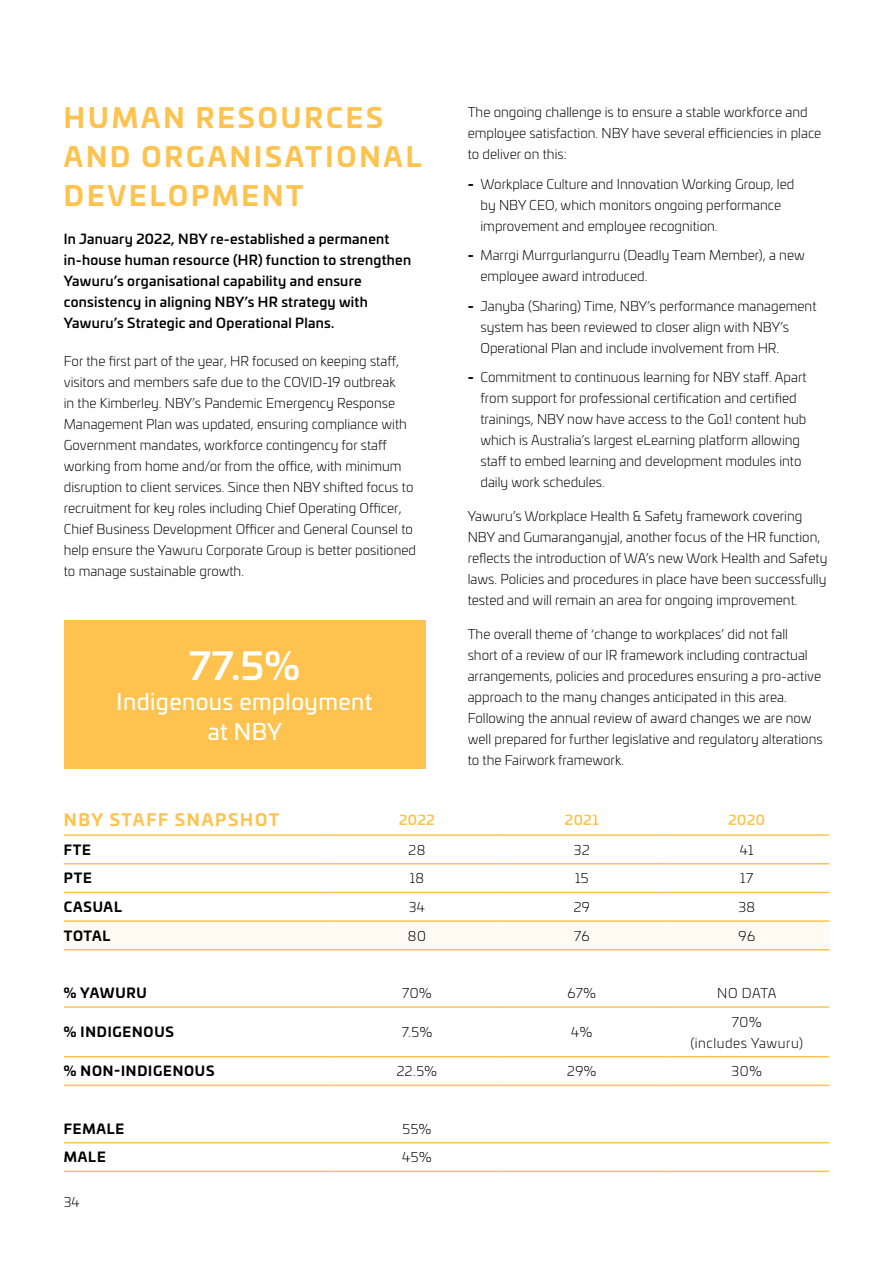
<style>
.page{position:relative;width:893px;height:1263px;background:#fff}
.page>*{position:absolute;margin:0;border:0;box-sizing:border-box;transform-origin:0 0}
.t1{font:500 37.5px "Univia Pro";color:#fff}
.t2{font:700 27px/39px "Univia Pro";letter-spacing:.11em;color:#fec34e}
.t3{font:22.5px/30px "Univia Pro";letter-spacing:.02em;color:#fff;text-align:center}
.t4{font:700 16.5px "Univia Pro";letter-spacing:.11em;color:#fec34e}
.t5{font:300 13.5px/21px "Univia Pro";color:#000}
.t6{font:500 13.5px/21px "Univia Pro";letter-spacing:.02em;color:#000}
.t7{font:700 13.5px "Univia Pro";letter-spacing:.06em;color:#000}
.t8{font:300 13.5px/21px "Univia Pro";letter-spacing:.04em;color:#000;text-align:center}
.t9{font:500 13.5px "Univia Pro";letter-spacing:.05em;color:#fec34e}
.s1{font-weight:700}
</style>
<div class="page">
<div style="left:64px;top:922px;width:765px;height:27px;background:#fffaf2"></div>
<hr style="left:64px;top:834px;width:270px;height:2px;background:#fec34e">
<hr style="left:334px;top:834px;width:165px;height:2px;background:#fec34e">
<hr style="left:499px;top:834px;width:165px;height:2px;background:#fec34e">
<hr style="left:664px;top:834px;width:165px;height:2px;background:#fec34e">
<hr style="left:64px;top:863px;width:270px;height:1px;background:#fec34e">
<hr style="left:334px;top:863px;width:165px;height:1px;background:#fec34e">
<hr style="left:499px;top:863px;width:165px;height:1px;background:#fec34e">
<hr style="left:664px;top:863px;width:165px;height:1px;background:#fec34e">
<hr style="left:64px;top:892px;width:270px;height:1px;background:#fec34e">
<hr style="left:334px;top:892px;width:165px;height:1px;background:#fec34e">
<hr style="left:499px;top:892px;width:165px;height:1px;background:#fec34e">
<hr style="left:664px;top:892px;width:165px;height:1px;background:#fec34e">
<hr style="left:64px;top:920px;width:270px;height:2px;background:#fec34e">
<hr style="left:334px;top:920px;width:165px;height:2px;background:#fec34e">
<hr style="left:499px;top:920px;width:165px;height:2px;background:#fec34e">
<hr style="left:664px;top:920px;width:165px;height:2px;background:#fec34e">
<hr style="left:64px;top:949px;width:270px;height:1px;background:#fec34e">
<hr style="left:334px;top:949px;width:165px;height:1px;background:#fec34e">
<hr style="left:499px;top:949px;width:165px;height:1px;background:#fec34e">
<hr style="left:664px;top:949px;width:165px;height:1px;background:#fec34e">
<hr style="left:64px;top:1006px;width:270px;height:2px;background:#fec34e">
<hr style="left:334px;top:1006px;width:165px;height:2px;background:#fec34e">
<hr style="left:499px;top:1006px;width:165px;height:2px;background:#fec34e">
<hr style="left:664px;top:1006px;width:165px;height:2px;background:#fec34e">
<hr style="left:64px;top:1056px;width:270px;height:1px;background:#fec34e">
<hr style="left:334px;top:1056px;width:165px;height:1px;background:#fec34e">
<hr style="left:499px;top:1056px;width:165px;height:1px;background:#fec34e">
<hr style="left:664px;top:1056px;width:165px;height:1px;background:#fec34e">
<hr style="left:64px;top:1085px;width:270px;height:1px;background:#fec34e">
<hr style="left:334px;top:1085px;width:165px;height:1px;background:#fec34e">
<hr style="left:499px;top:1085px;width:165px;height:1px;background:#fec34e">
<hr style="left:664px;top:1085px;width:165px;height:1px;background:#fec34e">
<hr style="left:64px;top:1142px;width:270px;height:1px;background:#fec34e">
<hr style="left:334px;top:1142px;width:165px;height:1px;background:#fec34e">
<hr style="left:499px;top:1142px;width:165px;height:1px;background:#fec34e">
<hr style="left:664px;top:1142px;width:165px;height:1px;background:#fec34e">
<hr style="left:64px;top:1170px;width:270px;height:2px;background:#fec34e">
<hr style="left:334px;top:1170px;width:165px;height:2px;background:#fec34e">
<hr style="left:499px;top:1170px;width:165px;height:2px;background:#fec34e">
<hr style="left:664px;top:1170px;width:165px;height:2px;background:#fec34e">
<div style="left:64px;top:621px;width:361px;height:148px;background:#fec34e"></div>
<h2 class="t2" style="left:64px;top:96px;width:359px">HUMAN RESOURCES<br>AND ORGANISATIONAL<br>DEVELOPMENT</h2>
<p class="t6" style="left:64px;top:228px;width:349px">In January 2022, NBY re-established a permanent in-house human resource (HR) function to strengthen Yawuru’s organisational capability and ensure consistency in aligning NBY’s HR strategy with Yawuru’s Strategic and Operational Plans.</p>
<p class="t5" style="left:64px;top:350px;width:354px">For the first part of the year, HR focused on keeping staff, visitors and members safe due to the COVID-19 outbreak<br>in the Kimberley. NBY’s Pandemic Emergency Response Management Plan was updated, ensuring compliance with Government mandates, workforce contingency for staff working from home and/or from the office, with minimum disruption to client services. Since then NBY shifted focus to recruitment for key roles including Chief Operating Officer, Chief Business Development Officer and General Counsel to help ensure the Yawuru Corporate Group is better positioned to manage sustainable growth.</p>
<h1 class="t1" style="left:189px;top:637px;width:112px">77.5%</h1>
<h3 class="t3" style="left:117px;top:685px;width:257px">Indigenous employment at NBY</h3>
<p class="t5" style="left:468px;top:101px;width:355px">The ongoing challenge is to ensure a stable workforce and employee satisfaction. NBY have several efficiencies in place to deliver on this:</p>
<p class="t5" style="left:480px;top:173px;width:315px;text-indent:-13px"><span class="s1">-</span> Workplace Culture and Innovation Working Group, led by NBY CEO, which monitors ongoing performance improvement and employee recognition.</p>
<p class="t5" style="left:480px;top:244px;width:326px;text-indent:-13px"><span class="s1">-</span> Marrgi Murrgurlangurru (Deadly Team Member), a new employee award introduced.</p>
<p class="t5" style="left:480px;top:295px;width:337px;text-indent:-13px"><span class="s1">-</span> Janyba (Sharing) Time, NBY’s performance management system has been reviewed to closer align with NBY’s<br>Operational Plan and include involvement from HR.</p>
<p class="t5" style="left:480px;top:366px;width:328px;text-indent:-13px"><span class="s1">-</span> Commitment to continuous learning for NBY staff. Apart from support for professional certification and certified trainings, NBY now have access to the Go1! content hub which is Australia’s largest eLearning platform allowing staff to embed learning and development modules into daily work schedules.</p>
<p class="t5" style="left:468px;top:505px;width:361px">Yawuru’s Workplace Health &amp; Safety framework covering NBY and Gumaranganyjal, another focus of the HR function, reflects the introduction of WA’s new Work Health and Safety laws. Policies and procedures in place have been successfully tested and will remain an area for ongoing improvement.</p>
<p class="t5" style="left:468px;top:623px;width:356px">The overall theme of ‘change to workplaces’ did not fall<br>short of a review of our IR framework including contractual arrangements, policies and procedures ensuring a pro-active approach to the many changes anticipated in this area.<br>Following the annual review of award changes we are now well prepared for further legislative and regulatory alterations to the Fairwork framework.</p>
<p class="t4" style="left:64px;top:807px;width:217px">NBY STAFF SNAPSHOT</p>
<p class="t9" style="left:399px;top:809px;width:37px">2022</p>
<p class="t9" style="left:565px;top:809px;width:35px">2021</p>
<p class="t9" style="left:728px;top:809px;width:38px">2020</p>
<p class="t7" style="left:64px;top:839px;width:29px">FTE</p>
<p class="t5" style="left:409px;top:839px;width:18px">28</p>
<p class="t5" style="left:574px;top:839px;width:17px">32</p>
<p class="t5" style="left:740px;top:839px;width:15px">41</p>
<p class="t7" style="left:64px;top:868px;width:30px">PTE</p>
<p class="t5" style="left:410px;top:867px;width:16px">18</p>
<p class="t5" style="left:575px;top:867px;width:15px">15</p>
<p class="t5" style="left:740px;top:867px;width:15px">17</p>
<p class="t7" style="left:64px;top:896px;width:60px">CASUAL</p>
<p class="t5" style="left:409px;top:896px;width:18px">34</p>
<p class="t5" style="left:574px;top:896px;width:18px">29</p>
<p class="t5" style="left:738px;top:896px;width:18px">38</p>
<p class="t7" style="left:64px;top:925px;width:48px">TOTAL</p>
<p class="t5" style="left:408px;top:925px;width:19px">80</p>
<p class="t5" style="left:574px;top:925px;width:17px">76</p>
<p class="t5" style="left:738px;top:925px;width:18px">96</p>
<p class="t7" style="left:64px;top:982px;width:85px">% YAWURU</p>
<p class="t5" style="left:402px;top:982px;width:31px">70%</p>
<p class="t5" style="left:568px;top:982px;width:30px">67%</p>
<p class="t5" style="left:717px;top:982px;width:61px">NO DATA</p>
<p class="t7" style="left:64px;top:1021px;width:112px">% INDIGENOUS</p>
<p class="t5" style="left:402px;top:1021px;width:32px">7.5%</p>
<p class="t5" style="left:571px;top:1021px;width:23px">4%</p>
<p class="t8" style="left:690px;top:1011px;width:114px">70%<br>(includes Yawuru)</p>
<p class="t7" style="left:64px;top:1060px;width:152px">% NON-INDIGENOUS</p>
<p class="t5" style="left:397px;top:1060px;width:42px">22.5%</p>
<p class="t5" style="left:567px;top:1060px;width:31px">29%</p>
<p class="t5" style="left:732px;top:1060px;width:32px">30%</p>
<p class="t7" style="left:64px;top:1118px;width:62px">FEMALE</p>
<p class="t5" style="left:402px;top:1118px;width:31px">55%</p>
<p class="t7" style="left:64px;top:1146px;width:43px">MALE</p>
<p class="t5" style="left:402px;top:1146px;width:31px">45%</p>
<p class="t5" style="left:64px;top:1191px;width:17px">34</p>
</div>
